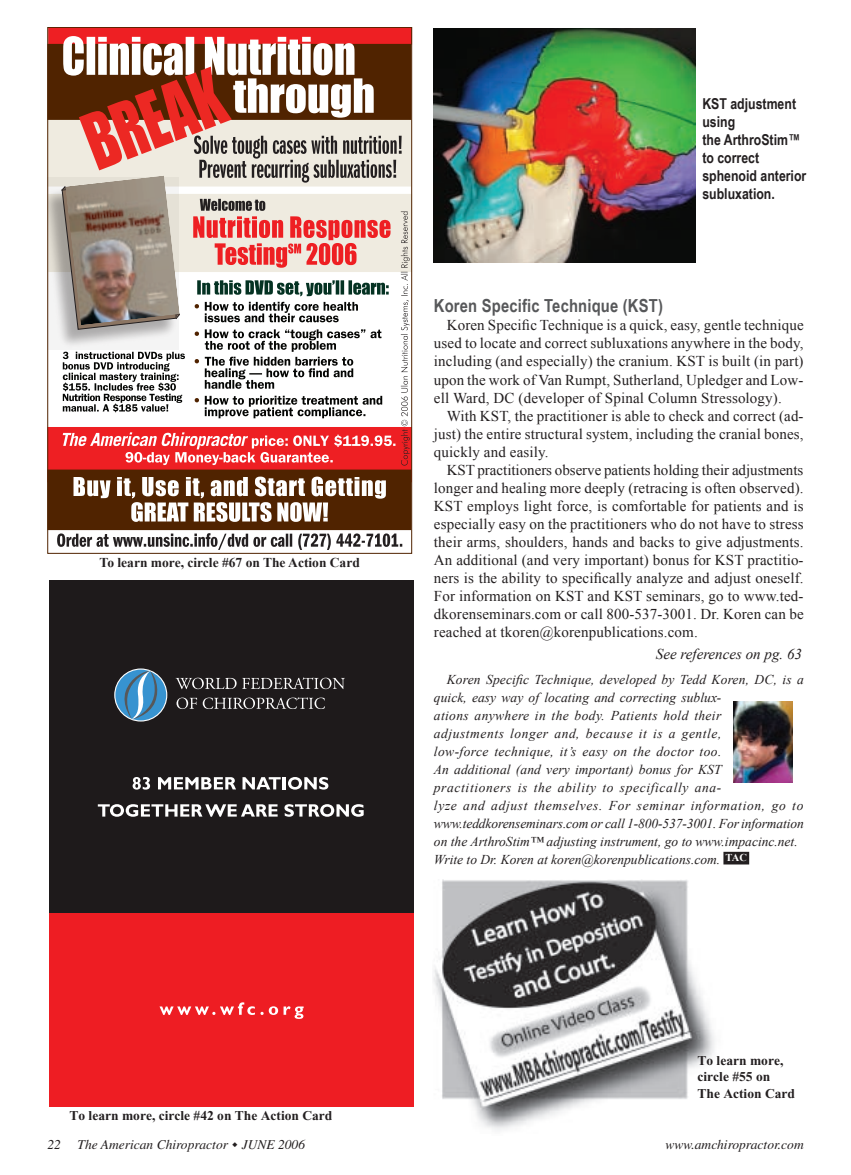
<style>
.page{position:relative;width:851px;height:1175px;background:#fff}
.page>*{position:absolute;margin:0;border:0;box-sizing:border-box;transform-origin:0 0}
.Headings{font:700 18px "Arial Narrow";letter-spacing:.01em;color:#57585a}
.Body{font:15px/18px "Times New Roman";letter-spacing:.01em;color:#231f20;text-align:justify}
.Call-outs_Columnists{font:700 15px "Arial Narrow";color:#231f20}
.Body-2{font:italic 15px "Times New Roman";color:#231f20}
.Bio{font:italic 13.5px/18px "Times New Roman";letter-spacing:.015em;color:#231f20}
.t1{font:700 13.5px/16.2px "Times New Roman";color:#231f20}
.t2{font:italic 13.5px "Times";color:#231f20}
.t3{font:700 13.5px "Times New Roman";color:#231f20}
.t4{font:700 10.5px "Times New Roman";color:#fff}
</style>
<div class="page">
<img style="left:434px;top:28px;width:261px;height:234px">
<img style="left:734px;top:702px;width:59px;height:80px">
<div style="left:49px;top:909px;width:365px;height:197px;background:#ee1d23"></div>
<div style="left:49px;top:580px;width:365px;height:332px;background:#1e1a1b"></div>
<svg style="left:159px;top:1002px;width:104px;height:13px"></svg>
<svg style="left:269px;top:1006px;width:34px;height:13px"></svg>
<div style="left:114px;top:668px;width:53px;height:53px;border:1px solid #fff;border-radius:50%"></div>
<svg style="left:115px;top:670px;width:53px;height:49px"></svg>
<svg style="left:176px;top:677px;width:60px;height:12px"></svg>
<svg style="left:242px;top:677px;width:103px;height:12px"></svg>
<svg style="left:176px;top:697px;width:21px;height:12px"></svg>
<svg style="left:203px;top:697px;width:122px;height:12px"></svg>
<svg style="left:98px;top:804px;width:179px;height:12px"></svg>
<svg style="left:284px;top:804px;width:79px;height:12px"></svg>
<svg style="left:133px;top:777px;width:17px;height:12px"></svg>
<svg style="left:158px;top:777px;width:78px;height:12px"></svg>
<svg style="left:242px;top:777px;width:39px;height:12px"></svg>
<hr style="left:282px;top:777px;width:4px;height:12px;background:#fff">
<svg style="left:288px;top:777px;width:40px;height:12px"></svg>
<div style="left:49px;top:428px;width:361px;height:53px;background:#ee1f23"></div>
<div style="left:49px;top:116px;width:361px;height:69px;background:#efebe0"></div>
<div style="left:50px;top:28px;width:360px;height:15px;background:#ee1f23"></div>
<div style="left:48px;top:45px;width:362px;height:74px;background:#502300"></div>
<div style="left:48px;top:470px;width:362px;height:59px;background:#502300"></div>
<div style="left:47px;top:469px;width:364px;height:61px;border:2px solid #502300"></div>
<svg style="left:57px;top:533px;width:345px;height:17px"></svg>
<svg style="left:73px;top:476px;width:313px;height:46px"></svg>
<div style="left:47px;top:177px;width:132px;height:172px;background:#231f20;opacity:.38"></div>
<svg style="left:62px;top:36px;width:347px;height:429px"></svg>
<div style="left:724px;top:852px;width:24px;height:11px;background:#231f20"></div>
<div style="left:723px;top:851px;width:26px;height:13px;border:2px solid #231f20"></div>
<img style="left:433px;top:879px;width:282px;height:252px">
<p class="t3" style="left:100px;top:552px;width:262px">To learn more, circle #67 on The Action Card</p>
<p class="Call-outs_Columnists" style="left:702px;top:93px;width:95px">KST adjustment</p>
<p class="Call-outs_Columnists" style="left:702px;top:111px;width:34px">using</p>
<p class="Call-outs_Columnists" style="left:702px;top:129px;width:99px">the ArthroStim™</p>
<p class="Call-outs_Columnists" style="left:702px;top:147px;width:58px">to correct</p>
<p class="Call-outs_Columnists" style="left:702px;top:165px;width:105px">sphenoid anterior</p>
<p class="Call-outs_Columnists" style="left:702px;top:183px;width:74px">subluxation.</p>
<p class="Headings" style="left:434px;top:292px;width:230px">Koren Specific Technique (KST)</p>
<p class="Body" style="left:434px;top:316px;width:371px;text-indent:13px">Koren Specific Technique is a quick, easy, gentle technique used to locate and correct subluxations anywhere in the body, including (and especially) the cranium. KST is built (in part) upon the work of Van Rumpt, Sutherland, Upledger and Low&shy;ell Ward, DC (developer of Spinal Column Stressology).</p>
<p class="Body" style="left:434px;top:406px;width:371px;text-indent:13px">With KST, the practitioner is able to check and correct (ad&shy;just) the entire structural system, including the cranial bones, quickly and easily.</p>
<p class="Body" style="left:434px;top:460px;width:371px;text-indent:13px">KST practitioners observe patients holding their adjustments longer and healing more deeply (retracing is often observed).<br>KST employs light force, is comfortable for patients and is especially easy on the practitioners who do not have to stress their arms, shoulders, hands and backs to give adjustments.<br>An additional (and very important) bonus for KST practitio&shy;ners is the ability to specifically analyze and adjust oneself.<br>For information on KST and KST seminars, go to www.ted&shy;dkorenseminars.com or call 800-537-3001. Dr. Koren can be reached at tkoren@korenpublications.com.</p>
<p class="Body-2" style="left:656px;top:643px;width:147px">See references on pg. 63</p>
<p class="Bio" style="left:434px;top:670px;width:371px;text-indent:13px">Koren Specific Technique, developed by Tedd Koren, DC, is a quick, easy way of locating and correcting sublux-<br>ations anywhere in the body. Patients hold their<br>adjustments longer and, because it is a gentle,<br>low-force technique, it’s easy on the doctor too.<br>An additional (and very important) bonus for KST<br>practitioners is the ability to specifically ana-<br>lyze and adjust themselves. For seminar information, go to www.teddkorenseminars.com or call 1-800-537-3001. For information on the ArthroStim™ adjusting instrument, go to www.impacinc.net.</p>
<p class="Bio" style="left:434px;top:850px;width:288px">Write to Dr. Koren at koren@korenpublications.com.</p>
<p class="t4" style="left:725px;top:850px;width:23px">TAC</p>
<p class="t1" style="left:69px;top:1107px;width:264px">To learn more, circle #42 on The Action Card</p>
<p class="t1" style="left:697px;top:1052px;width:87px">To learn more, circle #55 on</p>
<p class="t1" style="left:697px;top:1085px;width:99px">The Action Card</p>
<p class="t2" style="left:47px;top:1136px;width:259px">22 The American Chiropractor JUNE 2006</p>
<p class="t2" style="left:665px;top:1136px;width:140px">www.amchiropractor.com</p>
</div>
